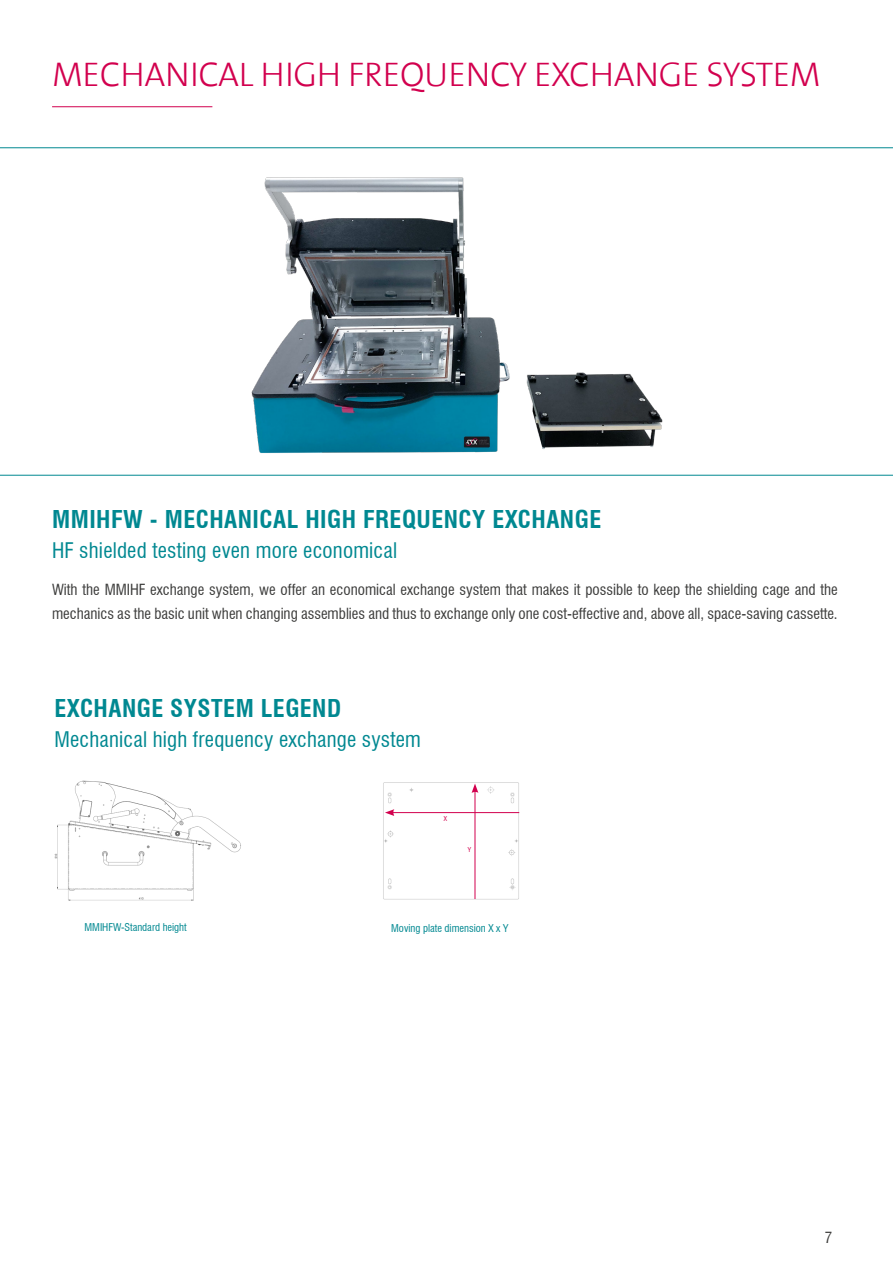
<style>
.page{position:relative;width:893px;height:1263px;background:#fff}
.page>*{position:absolute;margin:0;border:0;box-sizing:border-box;transform-origin:0 0}
.t1{font:300 34.5px "The Sans";letter-spacing:-.01em;color:#d2004e}
.t2{font:700 condensed 24px "Swiss 721 BT";letter-spacing:.02em;color:#008891}
.t3{font:condensed 21px "Swiss 721 BT";letter-spacing:.01em;color:#008891}
.t4{font:condensed 15px/24px "Swiss 721 BT";color:#3c3c3b}
.t5{font:condensed 10.5px "Swiss 721 BT";color:#008891}
.t6{font:condensed 6.6px "Swiss 721 BT";color:#d2004e}
</style>
<div class="page">
<img style="left:251px;top:177px;width:412px;height:276px">
<hr style="left:0;top:147px;width:893px;height:1px;background:#008891">
<hr style="left:0;top:475px;width:893px;height:1px;background:#008891">
<hr style="left:52px;top:106px;width:160px;height:1px;background:#d2004e">
<img style="left:383px;top:782px;width:137px;height:118px">
<hr style="left:475px;top:790px;width:1px;height:109px;background:#d2004e">
<svg style="left:472px;top:783px;width:6px;height:10px"></svg>
<hr style="left:392px;top:812px;width:127px;height:1px;background:#d2004e">
<svg style="left:385px;top:809px;width:9px;height:7px"></svg>
<img style="left:54px;top:780px;width:187px;height:121px">
<h1 class="t1" style="left:52px;top:46px;width:770px">MECHANICAL HIGH FREQUENCY EXCHANGE SYSTEM</h1>
<h2 class="t2" style="left:52px;top:504px;width:551px">MMIHFW - MECHANICAL HIGH FREQUENCY EXCHANGE</h2>
<h3 class="t3" style="left:52px;top:537px;width:347px">HF shielded testing even more economical</h3>
<p class="t4" style="left:52px;top:578px;width:787px">With the MMIHF exchange system, we offer an economical exchange system that makes it possible to keep the shielding cage and the mechanics as the basic unit when changing assemblies and thus to exchange only one cost-effective and, above all, space-saving cassette.</p>
<h2 class="t2" style="left:54px;top:693px;width:288px">EXCHANGE SYSTEM LEGEND</h2>
<h3 class="t3" style="left:54px;top:726px;width:368px">Mechanical high frequency exchange system</h3>
<p class="t6" style="left:444px;top:814px;width:5px">X</p>
<p class="t6" style="left:468px;top:845px;width:5px">Y</p>
<p class="t5" style="left:84px;top:921px;width:104px">MMIHFW-Standard height</p>
<p class="t5" style="left:391px;top:922px;width:119px">Moving plate dimension X x Y</p>
<p class="t4" style="left:825px;top:1225px;width:9px">7</p>
</div>
